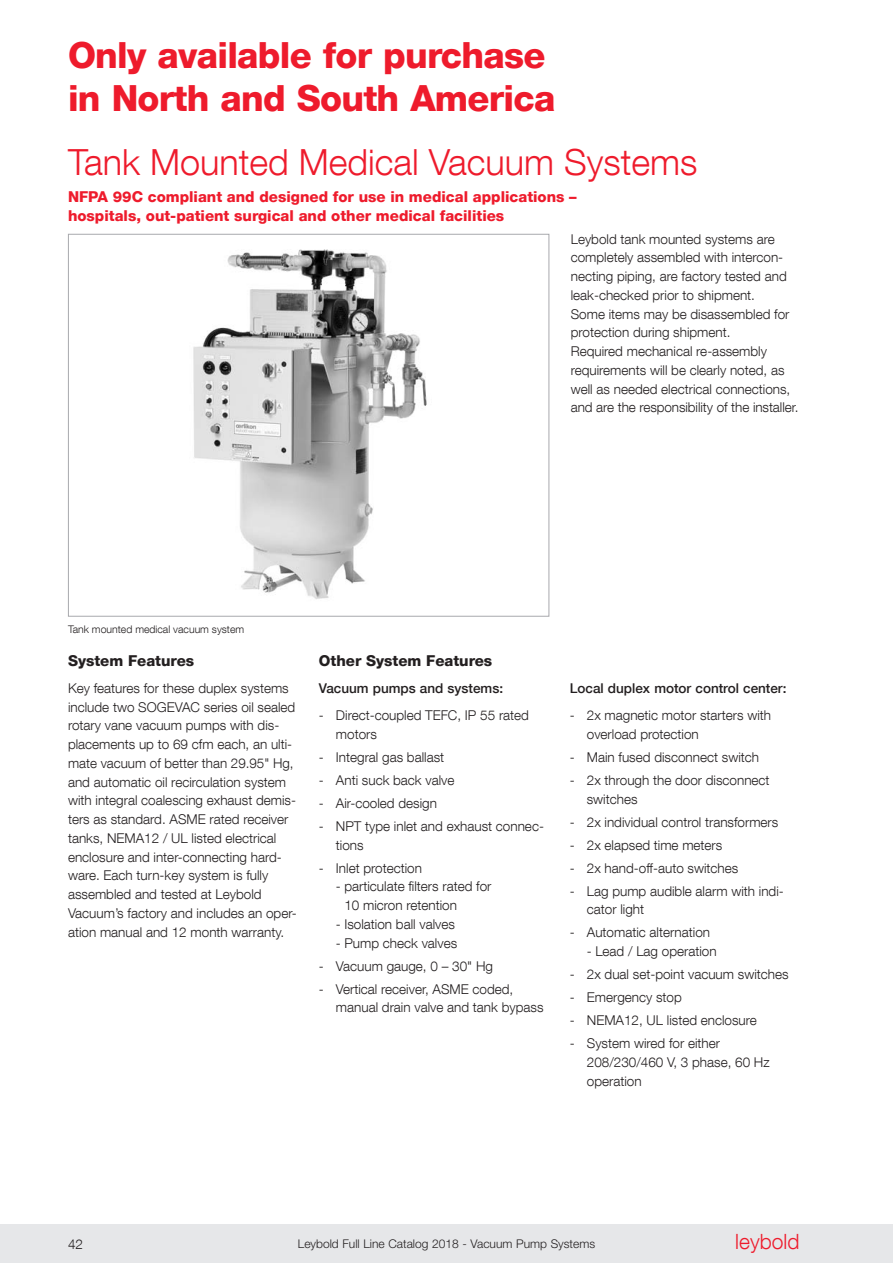
<style>
.page{position:relative;width:893px;height:1263px;background:#fff}
.page>*{position:absolute;margin:0;border:0;box-sizing:border-box;transform-origin:0 0}
.t1{font:800 36px/43.2px "Helvetica Neue LT Com";letter-spacing:-.02em;color:#ee1b2c}
.t2{font:300 36px "Helvetica Neue LT Com";color:#ee1b2c}
.t3{font:300 21px "Helvetica Neue LT Com";color:#ee1b2c}
.t4{font:800 15px/18.8px "Helvetica Neue LT Com";color:#ee1b2c}
.t5{font:800 15px "Helvetica Neue LT Com";color:#231f20}
.t6{font:300 13.5px/18.8px "Helvetica Neue LT Com";color:#231f20}
.t7{font:500 13.5px "Helvetica Neue LT Com";color:#231f20}
.t8{font:300 12px "Helvetica Neue LT Std";color:#231f20}
.t9{font:300 10.5px "Helvetica Neue LT Com";color:#231f20}
</style>
<div class="page">
<img style="left:193px;top:249px;width:234px;height:350px">
<div style="left:0;top:1225px;width:893px;height:38px;background:#e6e7e9"></div>
<h1 class="t1" style="left:68px;top:34px;width:489px">Only available for purchase in North and South America</h1>
<h1 class="t2" style="left:68px;top:140px;width:631px">Tank Mounted Medical Vacuum Systems</h1>
<p class="t4" style="left:68px;top:187px;width:510px">NFPA 99C compliant and designed for use in medical applications – hospitals, out-patient surgical and other medical facilities</p>
<p class="t6" style="left:571px;top:229px;width:229px">Leybold tank mount ed systems are completely assembled with intercon&shy;necting piping, are factory tested and leak-checked prior to shipment .<br>Some items may be disassembled for protection during shipment .<br>Required mechanical re-assembly requirements will be clearly noted, as well as needed electrical connections, and are the responsibility of the installer .</p>
<p class="t9" style="left:68px;top:622px;width:178px">Tank mounted medical vacuum system</p>
<p class="t5" style="left:68px;top:651px;width:128px">System Features</p>
<p class="t6" style="left:68px;top:678px;width:230px">Key features for these duplex systems include two SOGEVAC series oil sealed rotary vane vacuum pumps with dis&shy;placements up to 69 cfm each, an ulti&shy;mate vacuum of better than 29 .95" Hg, and automatic oil recirculation system with integral coalescing exhaust demis&shy;ters as standard . ASME rated receiver tanks, NEMA12 / UL listed electrical enclosure and inter-connecting hard&shy;ware . Each turn-key system is fully assembled and tested at Leybold Vacuum’s factory and includes an oper&shy;ation manual and 12 month warranty .</p>
<p class="t5" style="left:319px;top:651px;width:175px">Other System Features</p>
<p class="t7" style="left:319px;top:680px;width:186px">Vacuum pumps and systems:</p>
<p class="t6" style="left:336px;top:706px;width:195px;text-indent:-17px">- Direct-coupled TEFC, IP 55 rated motors</p>
<p class="t6" style="left:319px;top:747px;width:127px">- Integral gas ballast</p>
<p class="t6" style="left:319px;top:770px;width:137px">- Anti suck back valve</p>
<p class="t6" style="left:319px;top:793px;width:120px">- Air-cooled design</p>
<p class="t6" style="left:336px;top:816px;width:210px;text-indent:-17px">- NPT type inlet and exhaust connec&shy;tions</p>
<p class="t6" style="left:319px;top:858px;width:105px">- Inlet protection</p>
<p class="t6" style="left:344px;top:877px;width:149px;text-indent:-9px">- particulate filters rated for<br>10 micron retention</p>
<p class="t6" style="left:336px;top:914px;width:121px">- Isolation ball valves</p>
<p class="t6" style="left:336px;top:933px;width:123px">- Pump check valves</p>
<p class="t6" style="left:319px;top:956px;width:176px">- Vacuum gauge, 0 – 30" Hg</p>
<p class="t6" style="left:336px;top:979px;width:209px;text-indent:-17px">- Vertical receiver, ASME coded, manual drain valve and tank bypass</p>
<p class="t7" style="left:570px;top:680px;width:218px">Local duplex motor control center:</p>
<p class="t6" style="left:587px;top:706px;width:186px;text-indent:-17px">- 2x magnetic motor starters with overload protection</p>
<p class="t6" style="left:570px;top:747px;width:191px">- Main fused disconnect switch</p>
<p class="t6" style="left:587px;top:770px;width:184px;text-indent:-17px">- 2x through the door disconnect switches</p>
<p class="t6" style="left:570px;top:812px;width:210px">- 2x individual control transformers</p>
<p class="t6" style="left:570px;top:835px;width:154px">- 2x elapsed time meters</p>
<p class="t6" style="left:570px;top:858px;width:170px">- 2x hand-off-auto switches</p>
<p class="t6" style="left:587px;top:881px;width:199px;text-indent:-17px">- Lag pump audible alarm with indi&shy;cator light</p>
<p class="t6" style="left:570px;top:923px;width:142px">- Automatic alternation</p>
<p class="t6" style="left:587px;top:942px;width:131px">- Lead / Lag operation</p>
<p class="t6" style="left:570px;top:965px;width:220px">- 2x dual set-point vacuum switches</p>
<p class="t6" style="left:570px;top:988px;width:114px">- Emergency stop</p>
<p class="t6" style="left:570px;top:1011px;width:189px">- NEMA12, UL listed enclosure</p>
<p class="t6" style="left:587px;top:1034px;width:184px;text-indent:-17px">- System wired for either<br>208/230/460 V, 3 phase, 60 Hz operation</p>
<p class="t6" style="left:68px;top:1235px;width:17px">42</p>
<p class="t8" style="left:298px;top:1236px;width:299px">Leybold Full Line Catalog 2018 - Vacuum Pump Systems</p>
<h2 class="t3" style="left:735px;top:1229px;width:66px">leybold</h2>
</div>
